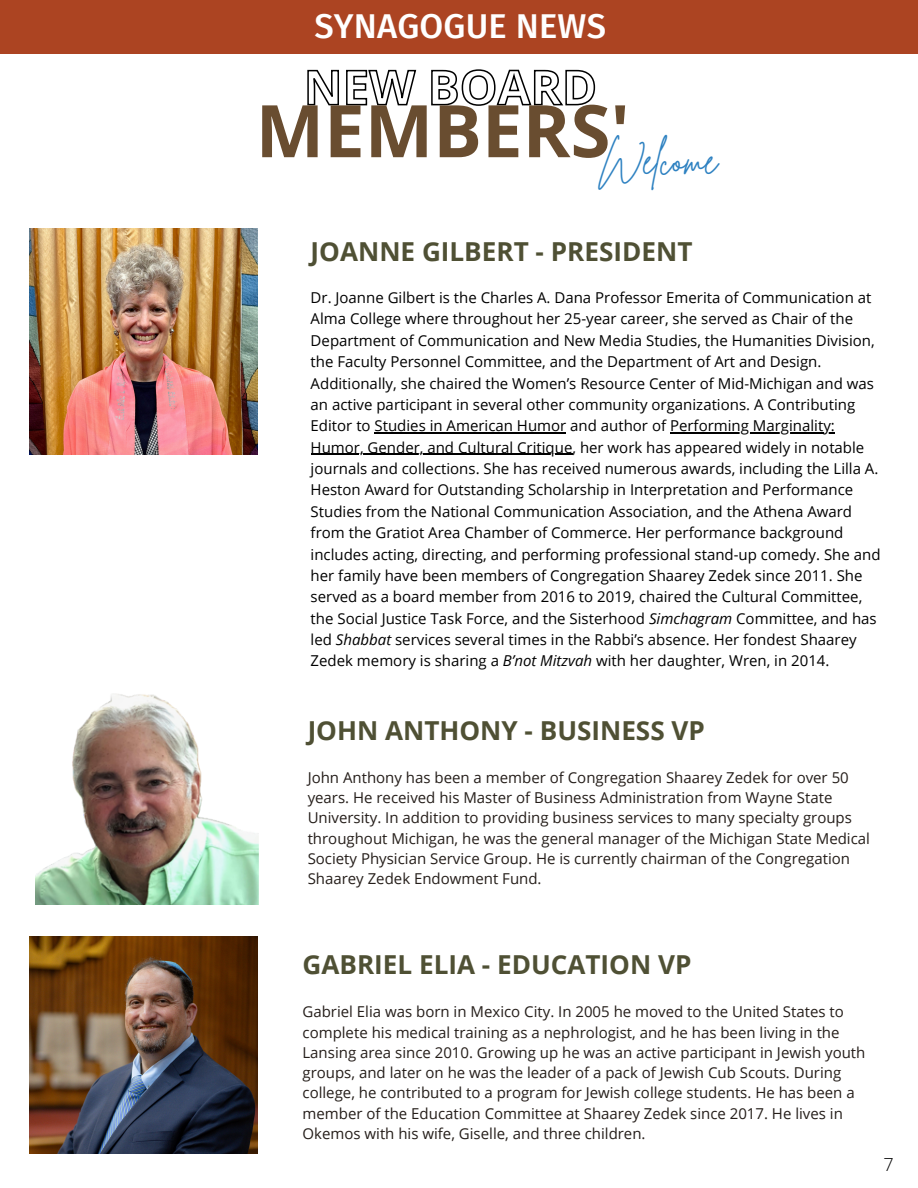
<style>
.page{position:relative;width:918px;height:1188px;background:#fff}
.page>*{position:absolute;margin:0;border:0;box-sizing:border-box;transform-origin:0 0}
.t1{font:700 72.6px "Open Sans";color:#694d30}
.t2{font:500 34.5px "Fira Sans";letter-spacing:.005em;color:#fff}
.t3{font:700 26.1px "Open Sans";color:#4f5034}
.t4{font:300 18px "Open Sans";color:#000}
.t5{font:15px/21.3px "Open Sans";color:#000}
.t6{font:15px/20.2px "Open Sans";color:#251e1a}
.s1{font-style:italic}
</style>
<div class="page">
<div style="left:0;top:0;width:918px;height:54px;background:#ac4422"></div>
<img style="left:29px;top:229px;width:229px;height:226px">
<hr style="left:375px;top:432px;width:191px;height:2px;background:#000">
<hr style="left:670px;top:432px;width:165px;height:2px;background:#000">
<hr style="left:311px;top:454px;width:261px;height:1px;background:#000">
<img style="left:35px;top:694px;width:223px;height:211px">
<img style="left:30px;top:937px;width:228px;height:217px">
<svg style="left:307px;top:69px;width:289px;height:37px"></svg>
<h4 class="t2" style="left:314px;top:6px;width:293px">SYNAGOGUE NEWS</h4>
<h1 class="t1" style="left:256px;top:80px;width:463px">MEMBERS<sub>W</sub>' <sub>elcome</sub></h1>
<h3 class="t3" style="left:311px;top:233px;width:383px">JOANNE GILBERT - PRESIDENT</h3>
<p class="t5" style="left:311px;top:287px;width:566px">Dr. Joanne Gilbert is the Charles A. Dana Professor Emerita of Communication at Alma College where throughout her 25-year career, she served as Chair of the Department of Communication and New Media Studies, the Humanities Division, the Faculty Personnel Committee, and the Department of Art and Design.<br>Additionally, she chaired the Women’s Resource Center of Mid-Michigan and was an active participant in several other community organizations. A Contributing Editor to Studies in American Humor and author of Performing Marginality:</p>
<p class="t5" style="left:311px;top:436px;width:571px">Humor, Gender, and Cultural Critique, her work has appeared widely in notable journals and collections. She has received numerous awards, including the Lilla A.<br>Heston Award for Outstanding Scholarship in Interpretation and Performance Studies from the National Communication Association, and the Athena Award from the Gratiot Area Chamber of Commerce. Her performance background includes acting, directing, and performing professional stand-up comedy. She and her family have been members of Congregation Shaarey Zedek since 2011. She served as a board member from 2016 to 2019, chaired the Cultural Committee, the Social Justice Task Force, and the Sisterhood <span class="s1">Simchagram</span> Committee, and has led <span class="s1">Shabbat</span> services several times in the Rabbi’s absence. Her fondest Shaarey Zedek memory is sharing a <span class="s1">B’not Mitzvah</span> with her daughter, Wren, in 2014.</p>
<h5 class="t3" style="left:308px;top:712px;width:399px">JOHN ANTHONY - BUSINESS VP</h5>
<p class="t6" style="left:308px;top:767px;width:564px">John Anthony has been a member of Congregation Shaarey Zedek for over 50 years. He received his Master of Business Administration from Wayne State University. In addition to providing business services to many specialty groups throughout Michigan, he was the general manager of the Michigan State Medical Society Physician Service Group. He is currently chairman of the Congregation Shaarey Zedek Endowment Fund.</p>
<h5 class="t3" style="left:303px;top:946px;width:390px">GABRIEL ELIA - EDUCATION VP</h5>
<p class="t6" style="left:303px;top:1002px;width:564px">Gabriel Elia was born in Mexico City. In 2005 he moved to the United States to complete his medical training as a nephrologist, and he has been living in the Lansing area since 2010. Growing up he was an active participant in Jewish youth groups, and later on he was the leader of a pack of Jewish Cub Scouts. During college, he contributed to a program for Jewish college students. He has been a member of the Education Committee at Shaarey Zedek since 2017. He lives in Okemos with his wife, Giselle, and three children.</p>
<h2 class="t4" style="left:884px;top:1152px;width:12px">7</h2>
</div>
